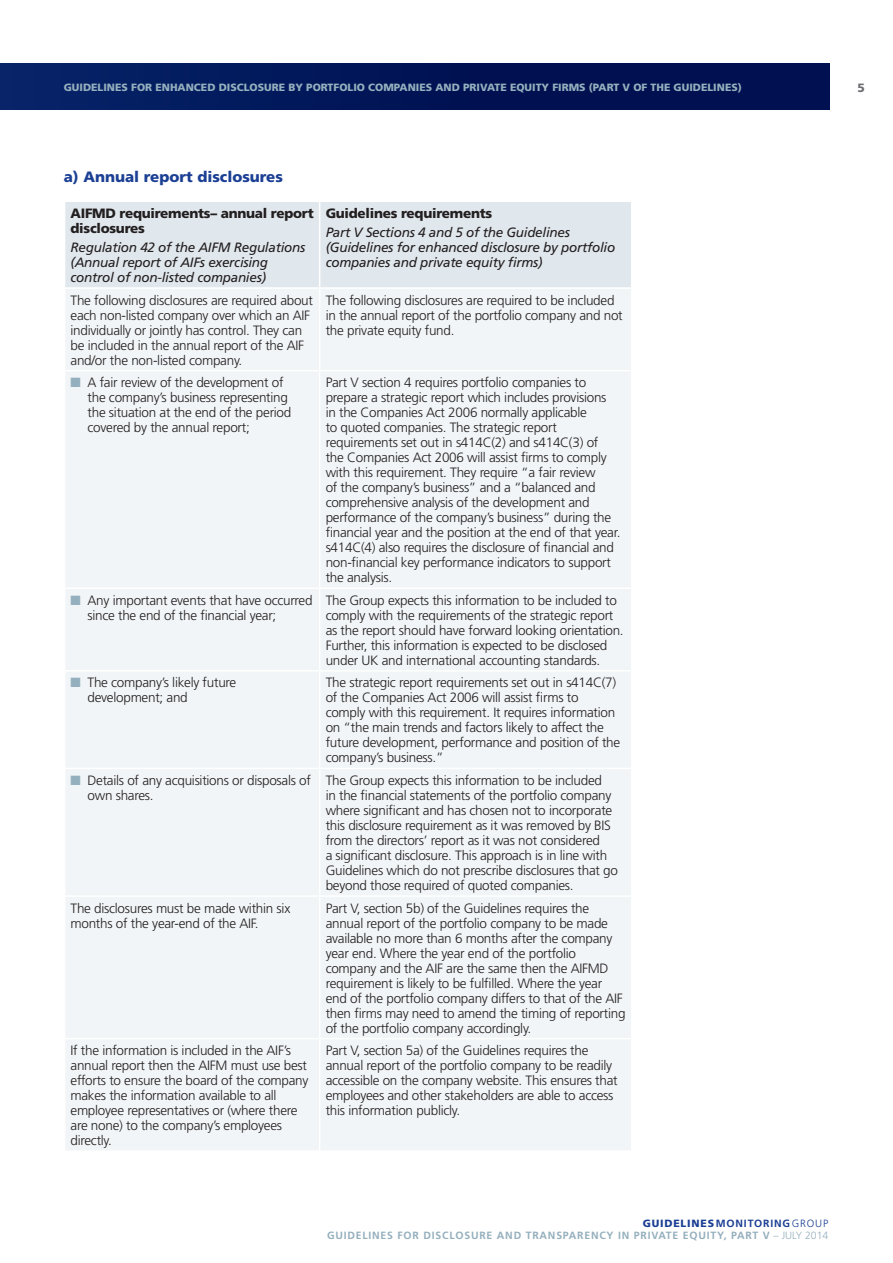
<style>
.page{position:relative;width:893px;height:1263px;background:#fff}
.page>*{position:absolute;margin:0;border:0;box-sizing:border-box;transform-origin:0 0}
.t1{font:900 15px "Frutiger";color:#1b3f94}
.t2{font:300 13.5px/15px "Frutiger";letter-spacing:-.02em;color:#231f20}
.t3{font:italic 13.5px/15px "Frutiger";letter-spacing:-.02em;color:#231f20}
.t4{font:900 13.5px/15px "Frutiger";letter-spacing:-.02em;color:#231f20}
.t5{font:900 12px "Frutiger";color:#6c6d70}
.t6{font:900 10.5px "Frutiger";color:#94afbd}
.t7{font:700 10.5px/12px "Frutiger";letter-spacing:.075em;color:#94afbd;text-align:right}
.s1{color:#94afbd}
.s2{font-weight:900;color:#1b3f94}
.s3{color:#1b3f94}
.s4{font-weight:300;color:#1b3f94}
.s5{font-weight:300}
</style>
<div class="page">
<div style="left:0;top:64px;width:829px;height:45px;background:linear-gradient(to right,#052166,#000b4a)"></div>
<div style="left:65px;top:202px;width:566px;height:85px;background:#e1e8ed"></div>
<div style="left:65px;top:289px;width:566px;height:861px;background:#f1f5f7"></div>
<hr style="left:319px;top:202px;width:1px;height:85px;background:#fff">
<hr style="left:319px;top:289px;width:1px;height:81px;background:#fff">
<hr style="left:64px;top:370px;width:256px;height:1px;background:#fff">
<hr style="left:320px;top:370px;width:312px;height:1px;background:#fff">
<hr style="left:319px;top:371px;width:1px;height:216px;background:#fff">
<hr style="left:64px;top:587px;width:256px;height:2px;background:#fff">
<hr style="left:320px;top:587px;width:312px;height:2px;background:#fff">
<hr style="left:319px;top:589px;width:1px;height:81px;background:#fff">
<hr style="left:64px;top:670px;width:256px;height:2px;background:#fff">
<hr style="left:320px;top:670px;width:312px;height:2px;background:#fff">
<hr style="left:319px;top:672px;width:1px;height:96px;background:#fff">
<hr style="left:64px;top:768px;width:256px;height:1px;background:#fff">
<hr style="left:320px;top:768px;width:312px;height:1px;background:#fff">
<hr style="left:319px;top:769px;width:1px;height:126px;background:#fff">
<hr style="left:64px;top:895px;width:256px;height:2px;background:#fff">
<hr style="left:320px;top:895px;width:312px;height:2px;background:#fff">
<hr style="left:319px;top:897px;width:1px;height:141px;background:#fff">
<hr style="left:64px;top:1038px;width:256px;height:1px;background:#fff">
<hr style="left:320px;top:1038px;width:312px;height:1px;background:#fff">
<hr style="left:319px;top:1039px;width:1px;height:111px;background:#fff">
<p class="t6" style="left:64px;top:81px;width:680px">GUIDELINES FOR ENHANCED DISCLOSURE BY PORTFOLIO COMPANIES AND PRIVATE EQUITY FIRMS (PART V OF THE GUIDELINES)</p>
<p class="t5" style="left:857px;top:80px;width:9px">5</p>
<p class="t1" style="left:64px;top:167px;width:221px">a) Annual report disclosures</p>
<p class="t4" style="left:71px;top:205px;width:245px">AIFMD requirements– annual report disclosures</p>
<p class="t3" style="left:71px;top:240px;width:236px">Regulation 42 of the AIFM Regulations (Annual report of AIFs exercising control of non-listed companies)</p>
<p class="t4" style="left:326px;top:205px;width:168px">Guidelines requirements</p>
<p class="t3" style="left:326px;top:225px;width:291px">Part V Sections 4 and 5 of the Guidelines (Guidelines for enhanced disclosure by portfolio companies and private equity firms)</p>
<p class="t2" style="left:71px;top:292px;width:244px">The following disclosures are required about each non-listed company over which an AIF individually or jointly has control. They can be included in the annual report of the AIF and/or the non-listed company.</p>
<p class="t2" style="left:326px;top:292px;width:299px">The following disclosures are required to be included in the annual report of the portfolio company and not the private equity fund.</p>
<p class="t2" style="left:88px;top:375px;width:205px;text-indent:-17px"><span class="s1">■</span> A fair review of the development of the company’s business representing the situation at the end of the period covered by the annual report;</p>
<p class="t2" style="left:326px;top:375px;width:296px">Part V section 4 requires portfolio companies to prepare a strategic report which includes provisions<br>in the Companies Act 2006 normally applicable<br>to quoted companies. The strategic report requirements set out in s414C(2) and s414C(3) of<br>the Companies Act 2006 will assist firms to comply with this requirement. They require “a fair review<br>of the company’s business” and a “balanced and comprehensive analysis of the development and performance of the company’s business” during the financial year and the position at the end of that year. s414C(4) also requires the disclosure of financial and non-financial key performance indicators to support the analysis.</p>
<p class="t2" style="left:88px;top:593px;width:227px;text-indent:-17px"><span class="s1">■</span> Any important events that have occurred since the end of the financial year;</p>
<p class="t2" style="left:326px;top:593px;width:300px">The Group expects this information to be included to comply with the requirements of the strategic report as the report should have forward looking orientation.<br>Further, this information is expected to be disclosed under UK and international accounting standards.</p>
<p class="t2" style="left:88px;top:675px;width:150px;text-indent:-17px"><span class="s1">■</span> The company’s likely future development; and</p>
<p class="t2" style="left:326px;top:675px;width:296px">The strategic report requirements set out in s414C(7) of the Companies Act 2006 will assist firms to comply with this requirement. It requires information on “the main trends and factors likely to affect the future development, performance and position of the company’s business.”</p>
<p class="t2" style="left:88px;top:773px;width:225px;text-indent:-17px"><span class="s1">■</span> Details of any acquisitions or disposals of own shares.</p>
<p class="t2" style="left:326px;top:773px;width:294px">The Group expects this information to be included<br>in the financial statements of the portfolio company where significant and has chosen not to incorporate this disclosure requirement as it was removed by BIS from the directors’ report as it was not considered<br>a significant disclosure. This approach is in line with Guidelines which do not prescribe disclosures that go beyond those required of quoted companies.</p>
<p class="t2" style="left:71px;top:900px;width:221px">The disclosures must be made within six months of the year-end of the AIF.</p>
<p class="t2" style="left:326px;top:900px;width:301px">Part V, section 5b) of the Guidelines requires the annual report of the portfolio company to be made available no more than 6 months after the company year end. Where the year end of the portfolio company and the AIF are the same then the AIFMD requirement is likely to be fulfilled. Where the year end of the portfolio company differs to that of the AIF then firms may need to amend the timing of reporting of the portfolio company accordingly.</p>
<p class="t2" style="left:71px;top:1043px;width:239px">If the information is included in the AIF’s annual report then the AIFM must use best efforts to ensure the board of the company makes the information available to all employee representatives or (where there are none) to the company’s employees directly.</p>
<p class="t2" style="left:326px;top:1043px;width:294px">Part V, section 5a) of the Guidelines requires the annual report of the portfolio company to be readily accessible on the company website. This ensures that employees and other stakeholders are able to access this information publicly.</p>
<p class="t7" style="left:327px;top:1217px;width:503px"><span class="s2">GUIDELINES</span><span class="s3">MONITORING</span><span class="s4">GROUP<br></span>GUIDELINES FOR DISCLOSURE AND TRANSPARENCY IN PRIVATE EQUITY, PART V <span class="s5">– JULY 2014</span></p>
</div>
